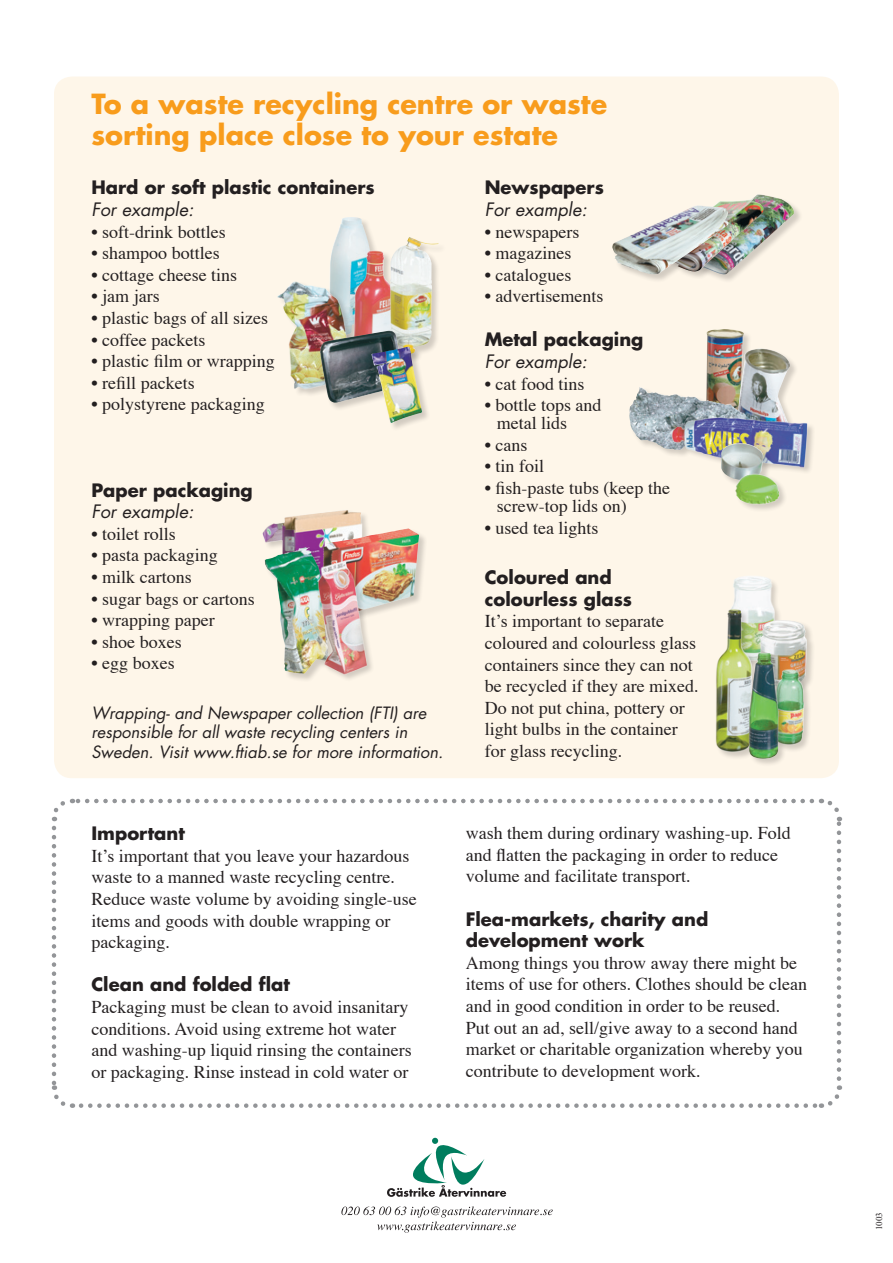
<style>
.page{position:relative;width:893px;height:1263px;background:#fff}
.page>*{position:absolute;margin:0;border:0;box-sizing:border-box;transform-origin:0 0}
.t1{font:700 27px/31.5px "Futura";color:#f89c1c}
.t2{font:18px/21.6px "Times";color:#231f20}
.t3{font:700 18px/21.6px "Futura";color:#231f20}
.t4{font:italic 18px "Futura";color:#231f20}
.t5{font:italic 16.5px/19.5px "Futura";color:#231f20}
.t6{font:9px "Times New Roman";color:#231f20}
</style>
<div class="page">
<div style="left:54px;top:77px;width:785px;height:701px;background:#fef6e9;border-radius:18px"></div>
<svg style="left:387px;top:1138px;width:119px;height:59px"></svg>
<svg style="left:341px;top:1206px;width:212px;height:27px"></svg>
<svg style="left:51px;top:828px;width:22px;height:280px"></svg>
<svg style="left:81px;top:1085px;width:762px;height:23px"></svg>
<svg style="left:820px;top:798px;width:23px;height:281px"></svg>
<svg style="left:51px;top:798px;width:761px;height:23px"></svg>
<img style="left:755px;top:194px;width:39px;height:50px">
<div style="left:653px;top:197px;width:119px;height:83px;background:#231f20;opacity:.2"></div>
<img style="left:653px;top:198px;width:111px;height:74px">
<div style="left:612px;top:205px;width:125px;height:78px;background:#231f20;opacity:.2"></div>
<img style="left:612px;top:205px;width:117px;height:70px">
<div style="left:329px;top:217px;width:50px;height:127px;background:#231f20;opacity:.2"></div>
<img style="left:329px;top:217px;width:42px;height:60px">
<img style="left:339px;top:245px;width:51px;height:85px">
<img style="left:390px;top:237px;width:49px;height:112px">
<div style="left:278px;top:281px;width:82px;height:116px;background:#231f20;opacity:.2"></div>
<img style="left:277px;top:277px;width:80px;height:116px">
<div style="left:320px;top:330px;width:92px;height:81px;background:#231f20;opacity:.2"></div>
<img style="left:320px;top:331px;width:83px;height:72px">
<div style="left:371px;top:346px;width:60px;height:85px;background:#231f20;opacity:.2"></div>
<img style="left:371px;top:346px;width:51px;height:77px">
<img style="left:262px;top:510px;width:105px;height:52px">
<div style="left:318px;top:528px;width:109px;height:98px;background:#231f20;opacity:.2"></div>
<img style="left:319px;top:528px;width:100px;height:90px">
<div style="left:265px;top:547px;width:73px;height:135px;background:#231f20;opacity:.2"></div>
<img style="left:265px;top:547px;width:65px;height:127px">
<div style="left:318px;top:560px;width:56px;height:122px;background:#fef6e9"></div>
<img style="left:298px;top:554px;width:88px;height:124px">
<div style="left:691px;top:329px;width:62px;height:121px;background:#231f20;opacity:.2"></div>
<img style="left:691px;top:329px;width:53px;height:57px">
<img style="left:734px;top:348px;width:59px;height:39px">
<div style="left:629px;top:386px;width:126px;height:72px;background:#fef6e9"></div>
<img style="left:629px;top:387px;width:39px;height:63px">
<img style="left:668px;top:387px;width:145px;height:85px">
<div style="left:720px;top:443px;width:52px;height:46px;background:#231f20;opacity:.2"></div>
<img style="left:721px;top:443px;width:43px;height:37px">
<img style="left:722px;top:459px;width:64px;height:51px">
<img style="left:733px;top:576px;width:47px;height:44px">
<div style="left:760px;top:620px;width:56px;height:75px;background:#231f20;opacity:.2"></div>
<img style="left:768px;top:620px;width:39px;height:34px">
<div style="left:774px;top:669px;width:38px;height:84px;background:#231f20;opacity:.2"></div>
<img style="left:787px;top:654px;width:25px;height:92px">
<div style="left:716px;top:609px;width:44px;height:151px;background:#231f20;opacity:.2"></div>
<img style="left:715px;top:604px;width:53px;height:151px">
<div style="left:748px;top:653px;width:39px;height:113px;background:#231f20;opacity:.2"></div>
<img style="left:748px;top:653px;width:31px;height:106px">
<h1 class="t1" style="left:91px;top:87px;width:517px">To a waste recycling centre or waste sorting place close to your estate</h1>
<p class="t3" style="left:91px;top:176px;width:285px">Hard or soft plastic containers</p>
<p class="t4" style="left:91px;top:197px;width:104px">For example:</p>
<p class="t2" style="left:91px;top:219px;width:136px">• soft-drink bottles</p>
<p class="t2" style="left:91px;top:241px;width:130px">• shampoo bottles</p>
<p class="t2" style="left:91px;top:262px;width:147px">• cottage cheese tins</p>
<p class="t2" style="left:91px;top:284px;width:70px">• jam jars</p>
<p class="t2" style="left:91px;top:306px;width:178px">• plastic bags of all sizes</p>
<p class="t2" style="left:91px;top:327px;width:115px">• coffee packets</p>
<p class="t2" style="left:91px;top:349px;width:185px">• plastic film or wrapping</p>
<p class="t2" style="left:91px;top:370px;width:105px">• refill packets</p>
<p class="t2" style="left:91px;top:392px;width:175px">• polystyrene packaging</p>
<p class="t3" style="left:485px;top:176px;width:121px">Newspapers</p>
<p class="t4" style="left:485px;top:197px;width:104px">For example:</p>
<p class="t2" style="left:485px;top:219px;width:96px">• newspapers</p>
<p class="t2" style="left:485px;top:241px;width:88px">• magazines</p>
<p class="t2" style="left:485px;top:262px;width:88px">• catalogues</p>
<p class="t2" style="left:485px;top:284px;width:120px">• advertisements</p>
<p class="t3" style="left:485px;top:328px;width:160px">Metal packaging</p>
<p class="t4" style="left:485px;top:349px;width:104px">For example:</p>
<p class="t2" style="left:485px;top:371px;width:101px">• cat food tins</p>
<p class="t2" style="left:497px;top:395px;width:106px;line-height:18px;text-indent:-12px">• bottle tops and metal lids</p>
<p class="t2" style="left:485px;top:432px;width:44px">• cans</p>
<p class="t2" style="left:485px;top:454px;width:61px">• tin foil</p>
<p class="t2" style="left:497px;top:477px;width:175px;line-height:18px;text-indent:-12px">• fish-paste tubs (keep the screw-top lids on)</p>
<p class="t2" style="left:485px;top:515px;width:115px">• used tea lights</p>
<p class="t3" style="left:91px;top:479px;width:163px">Paper packaging</p>
<p class="t4" style="left:91px;top:499px;width:104px">For example:</p>
<p class="t2" style="left:91px;top:521px;width:86px">• toilet rolls</p>
<p class="t2" style="left:91px;top:543px;width:128px">• pasta packaging</p>
<p class="t2" style="left:91px;top:565px;width:102px">• milk cartons</p>
<p class="t2" style="left:91px;top:586px;width:165px">• sugar bags or cartons</p>
<p class="t2" style="left:91px;top:608px;width:125px">• wrapping paper</p>
<p class="t2" style="left:91px;top:629px;width:92px">• shoe boxes</p>
<p class="t2" style="left:91px;top:651px;width:85px">• egg boxes</p>
<p class="t3" style="left:485px;top:566px;width:149px">Coloured and colourless glass</p>
<p class="t2" style="left:485px;top:609px;width:215px">It’s important to separate coloured and colourless glass containers since they can not be recycled if they are mixed.<br>Do not put china, pottery or light bulbs in the container for glass recycling.</p>
<p class="t5" style="left:91px;top:703px;width:353px">Wrapping- and Newspaper collection (FTI) are responsible for all waste recycling centers in<br>Sweden. Visit www.ftiab.se for more information.</p>
<p class="t3" style="left:91px;top:822px;width:95px">Important</p>
<p class="t2" style="left:91px;top:843px;width:327px">It’s important that you leave your hazardous waste to a manned waste recycling centre.<br>Reduce waste volume by avoiding single-use items and goods with double wrapping or packaging.</p>
<p class="t3" style="left:91px;top:973px;width:200px">Clean and folded flat</p>
<p class="t2" style="left:91px;top:994px;width:322px">Packaging must be clean to avoid insanitary conditions. Avoid using extreme hot water and washing-up liquid rinsing the containers or packaging. Rinse instead in cold water or</p>
<p class="t2" style="left:466px;top:821px;width:326px">wash them during ordinary washing-up. Fold and flatten the packaging in order to reduce volume and facilitate transport.</p>
<p class="t3" style="left:466px;top:907px;width:244px">Flea-markets, charity and development work</p>
<p class="t2" style="left:466px;top:950px;width:343px">Among things you throw away there might be items of use for others. Clothes should be clean and in good condition in order to be reused.<br>Put out an ad, sell/give away to a second hand market or charitable organization whereby you contribute to development work.</p>
<p class="t6" style="left:874px;top:1230px;width:19px;rotate:-90deg">1003</p>
</div>
